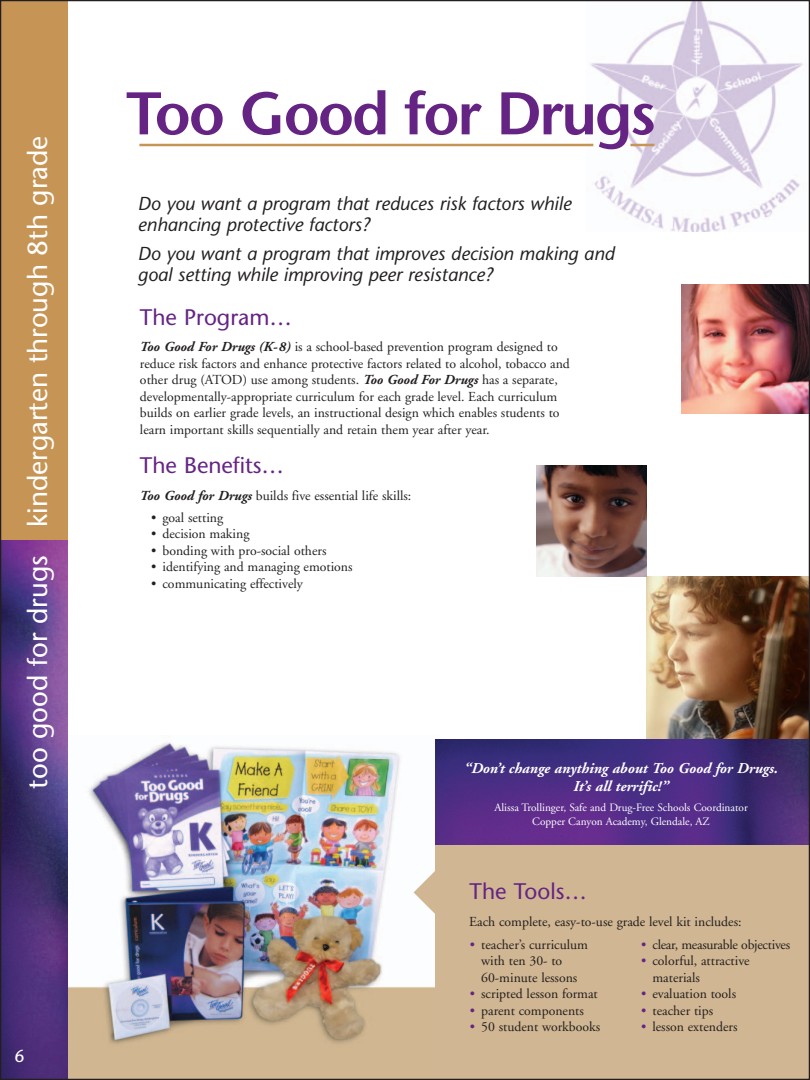
<style>
.page{position:relative;width:810px;height:1080px;background:#fff}
.page>*{position:absolute;margin:0;border:0;box-sizing:border-box;transform-origin:0 0}
.t1{font:600 60px "Stone Sans";letter-spacing:-.035em;color:#652484}
.t2{font:27.5px "Stone Sans";color:#fff}
.t3{font:22.5px "Stone Sans";color:#652484}
.t4{font:italic 18.75px/21.2px "Stone Sans";color:#231f20}
.t5{font:17.5px "Stone Sans";color:#fff}
.t6{font:italic 700 15px/18px "Adobe Garamond";color:#fff;text-align:center}
.t7{font:13.75px/16.5px "Adobe Garamond";color:#231f20}
.t8{font:13.75px "Adobe Garamond";letter-spacing:-.02em;color:#231f20}
.t9{font:11.25px/13.5px "Adobe Garamond";color:#fff;text-align:center}
.s1{font-weight:700;font-style:italic}
.s2{color:#652484}
</style>
<div class="page">
<img style="left:587px;top:2px;width:220px;height:229px">
<img style="left:682px;top:285px;width:126px;height:128px">
<img style="left:647px;top:577px;width:161px;height:163px">
<img style="left:68px;top:739px;width:370px;height:339px">
<div style="left:435px;top:844px;width:375px;height:236px;background:#d0b692"></div>
<img style="left:2px;top:540px;width:66px;height:538px">
<div style="left:0;top:0;width:68px;height:540px;background:#c69556"></div>
<img style="left:435px;top:740px;width:373px;height:105px">
<hr style="left:139px;top:144px;width:454px;height:2px;background:#c69556">
<hr style="left:630px;top:144px;width:24px;height:2px;background:#c69556">
<svg style="left:414px;top:868px;width:21px;height:49px"></svg>
<img style="left:536px;top:466px;width:111px;height:110px">
<h2 class="t2" style="left:27px;top:789px;width:654px;rotate:-90deg">too good for drugs kindergarten through 8th grade</h2>
<p class="t5" style="left:15px;top:1050px;width:12px">6</p>
<h1 class="t1" style="left:126px;top:90px;width:531px">Too Good for Drugs</h1>
<h3 class="t4" style="left:138px;top:194px;width:435px">Do you want a program that reduces risk factors while enhancing protective factors?</h3>
<h3 class="t4" style="left:138px;top:244px;width:478px">Do you want a program that improves decision making and goal setting while improving peer resistance?</h3>
<h3 class="t3" style="left:140px;top:309px;width:154px">The Program…</h3>
<p class="t7" style="left:140px;top:340px;width:431px"><span class="s1">Too Good For Drugs (K-8)</span> is a school-based prevention program designed to reduce risk factors and enhance protective factors related to alcohol, tobacco and other drug (ATOD) use among students. <span class="s1">Too Good For Drugs</span> has a separate, developmentally-appropriate curriculum for each grade level. Each curriculum builds on earlier grade levels, an instructional design which enables students to learn important skills sequentially and retain them year after year.</p>
<h3 class="t3" style="left:140px;top:457px;width:146px">The Benefits…</h3>
<p class="t7" style="left:140px;top:488px;width:273px"><span class="s1">Too Good for Drugs</span> builds five essential life skills:</p>
<p class="t7" style="left:151px;top:511px;width:73px">• goal setting</p>
<p class="t7" style="left:151px;top:527px;width:100px">• decision making</p>
<p class="t7" style="left:151px;top:544px;width:177px">• bonding with pro-social others</p>
<p class="t7" style="left:151px;top:560px;width:203px">• identifying and managing emotions</p>
<p class="t7" style="left:151px;top:577px;width:153px">• communicating effectively</p>
<p class="t6" style="left:464px;top:761px;width:315px">“Don’t change anything about Too Good for Drugs.<br>It’s all terrific!”</p>
<p class="t9" style="left:494px;top:802px;width:255px">Alissa Trollinger, Safe and Drug-Free Schools Coordinator<br>Copper Canyon Academy, Glendale, AZ</p>
<h3 class="t3" style="left:470px;top:883px;width:119px">The Tools…</h3>
<p class="t7" style="left:469px;top:915px;width:274px">Each complete, easy-to-use grade level kit includes:</p>
<p class="t7" style="left:481px;top:938px;width:108px;text-indent:-11px"><span class="s2">•</span> teacher’s curriculum with ten 30- to<br>60-minute lessons</p>
<p class="t7" style="left:470px;top:987px;width:129px"><span class="s2">•</span> scripted lesson format</p>
<p class="t7" style="left:470px;top:1004px;width:116px"><span class="s2">•</span> parent components</p>
<p class="t7" style="left:470px;top:1020px;width:132px"><span class="s2">•</span> 50 student workbooks</p>
<p class="t8" style="left:641px;top:939px;width:151px"><span class="s2">•</span> clear, measurable objectives</p>
<p class="t7" style="left:652px;top:954px;width:99px;text-indent:-11px"><span class="s2">•</span> colorful, attractive materials</p>
<p class="t7" style="left:641px;top:987px;width:96px"><span class="s2">•</span> evaluation tools</p>
<p class="t7" style="left:641px;top:1004px;width:73px"><span class="s2">•</span> teacher tips</p>
<p class="t7" style="left:641px;top:1020px;width:98px"><span class="s2">•</span> lesson extenders</p>
</div>
